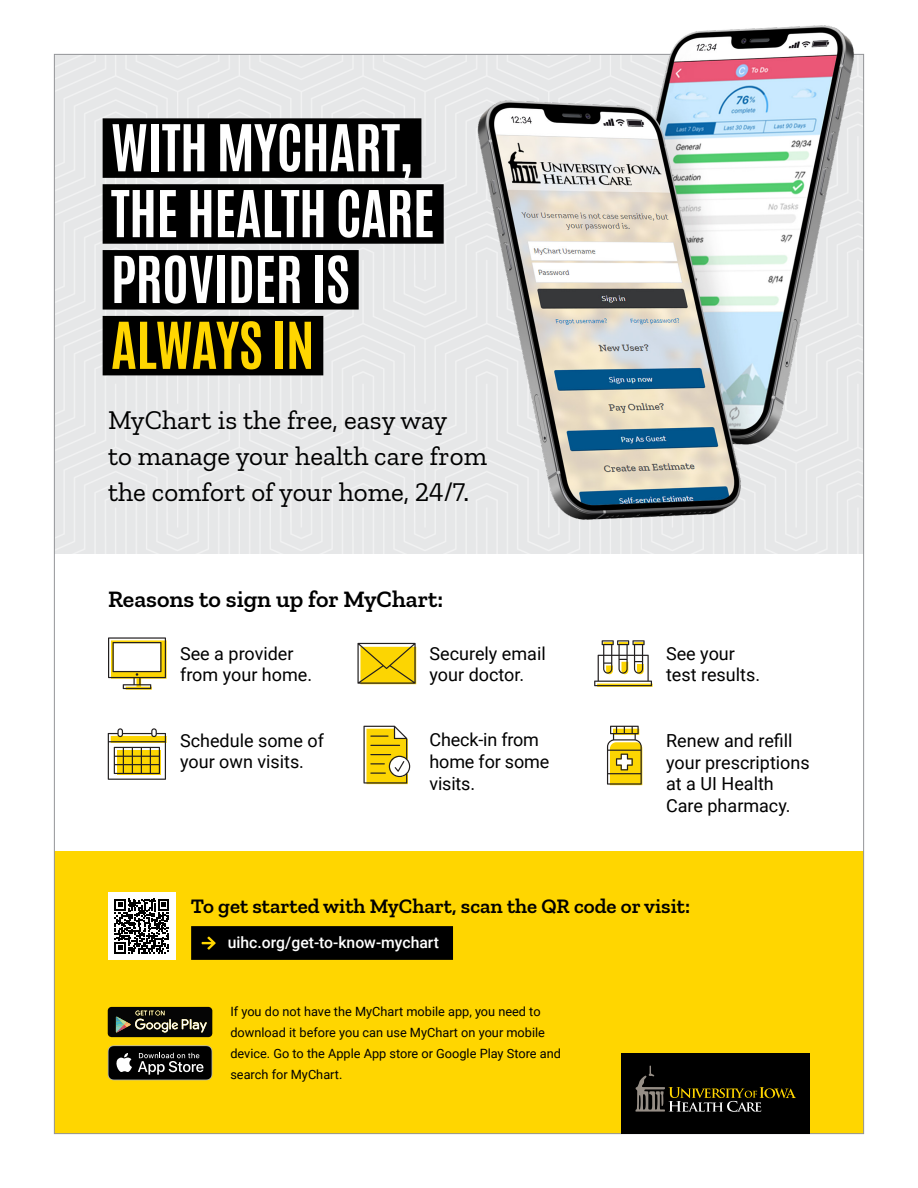
<style>
.page{position:relative;width:918px;height:1188px;background:#fff}
.page>*{position:absolute;margin:0;border:0;box-sizing:border-box;transform-origin:0 0}
.t1{font:700 54.9px/65.8px "Antonio";letter-spacing:-.01em;color:#fff}
.t2{font:700 54.9px "Antonio";letter-spacing:-.015em;color:#ffd600}
.t3{font:27px/36px "Zilla Slab";color:#000}
.t4{font:600 24px "Zilla Slab";color:#000}
.t5{font:600 21px "Zilla Slab";color:#000}
.t6{font:18px/21.6px "Roboto";color:#000}
.t7{font:500 15.75px "Roboto";color:#fff}
.t8{font:12.75px/21px "Roboto";color:#000}
</style>
<div class="page">
<img style="left:56px;top:56px;width:806px;height:498px">
<div style="left:54px;top:851px;width:810px;height:283px;background:#ffd600"></div>
<svg style="left:108px;top:728px;width:59px;height:52px"></svg>
<img style="left:390px;top:25px;width:475px;height:506px">
<div style="left:103px;top:118px;width:318px;height:60px;background:#000"></div>
<div style="left:103px;top:184px;width:341px;height:60px;background:#000"></div>
<div style="left:103px;top:250px;width:256px;height:60px;background:#000"></div>
<div style="left:103px;top:316px;width:220px;height:59px;background:#000"></div>
<svg style="left:108px;top:637px;width:59px;height:53px"></svg>
<svg style="left:357px;top:643px;width:59px;height:41px;background:#d9bc1e"></svg>
<svg style="left:594px;top:640px;width:59px;height:47px"></svg>
<svg style="left:363px;top:726px;width:47px;height:58px"></svg>
<svg style="left:607px;top:726px;width:35px;height:59px"></svg>
<svg style="left:108px;top:1007px;width:104px;height:30px;background:#2b2b23"></svg>
<svg style="left:108px;top:1045px;width:104px;height:35px;background:#32312e"></svg>
<div style="left:191px;top:926px;width:262px;height:34px;background:#000"></div>
<svg style="left:202px;top:937px;width:14px;height:13px"></svg>
<div style="left:108px;top:892px;width:68px;height:68px;background:#fff"></div>
<svg style="left:115px;top:899px;width:54px;height:54px"></svg>
<div style="left:621px;top:1053px;width:189px;height:81px;background:#000"></div>
<svg style="left:635px;top:1066px;width:161px;height:46px"></svg>
<h1 class="t1" style="left:111px;top:116px;width:325px">WITH MYCHART,<br>THE HEALTH CARE<br>PROVIDER IS</h1>
<h1 class="t2" style="left:111px;top:304px;width:205px">ALWAYS IN</h1>
<h2 class="t3" style="left:108px;top:402px;width:381px">MyChart is the free, easy way<br>to manage your health care from the comfort of your home, 24/7.</h2>
<h3 class="t4" style="left:108px;top:586px;width:337px">Reasons to sign up for MyChart:</h3>
<p class="t6" style="left:180px;top:642px;width:133px">See a provider from your home.</p>
<p class="t6" style="left:430px;top:642px;width:118px">Securely email your doctor.</p>
<p class="t6" style="left:666px;top:642px;width:95px">See your test results.</p>
<p class="t6" style="left:180px;top:729px;width:145px">Schedule some of your own visits.</p>
<p class="t6" style="left:430px;top:729px;width:121px">Check-in from home for some visits.</p>
<p class="t6" style="left:666px;top:729px;width:145px">Renew and refill your prescriptions at a UI Health<br>Care pharmacy.</p>
<p class="t5" style="left:191px;top:894px;width:501px">To get started with MyChart, scan the QR code or visit:</p>
<p class="t7" style="left:228px;top:931px;width:213px">uihc.org/get-to-know-mychart</p>
<p class="t8" style="left:230px;top:1001px;width:332px">If you do not have the MyChart mobile app, you need to download it before you can use MyChart on your mobile device. Go to the Apple App store or Google Play Store and search for MyChart.</p>
</div>
